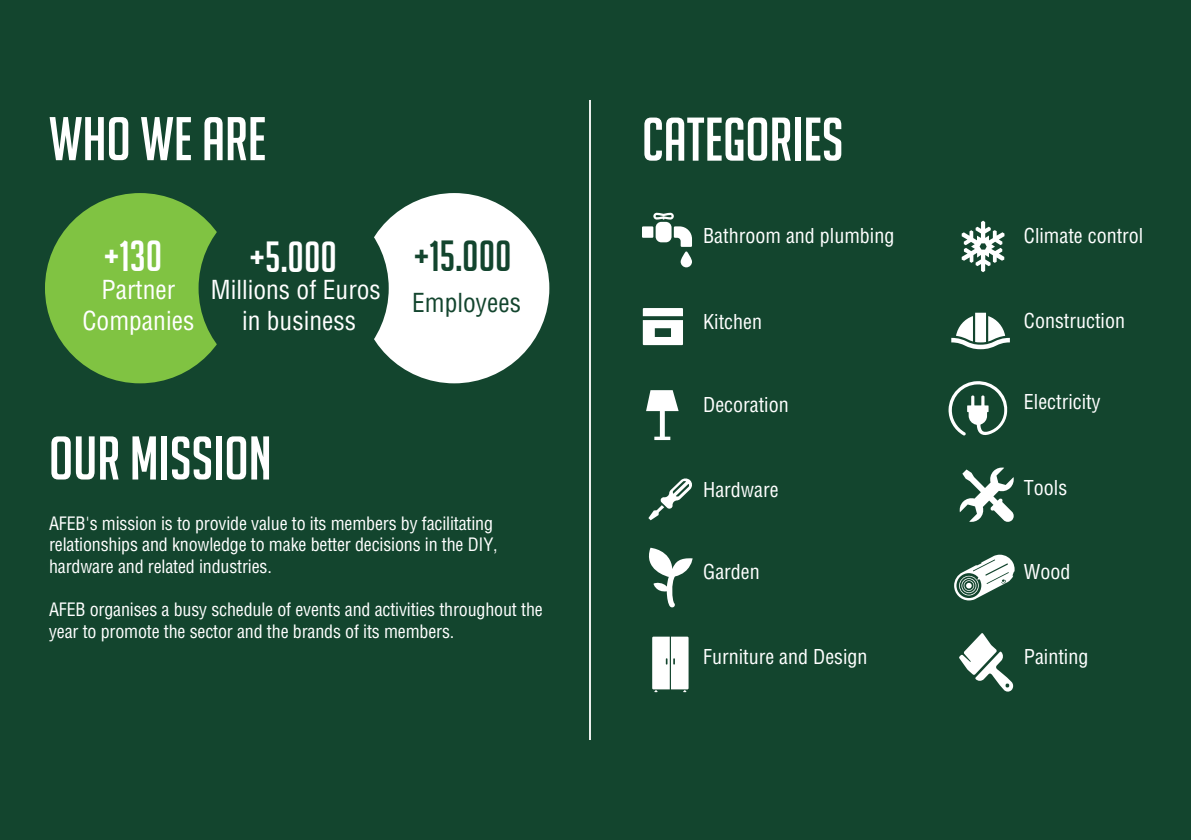
<style>
.page{position:relative;width:1191px;height:840px;background:#fff}
.page>*{position:absolute;margin:0;border:0;box-sizing:border-box;transform-origin:0 0}
.t1{font:60px "Big Noodle Titling";color:#fff}
.t2{font:42.6px "Big Noodle Titling";color:#fff}
.t3{font:42.6px "Big Noodle Titling";color:#13452e}
.t4{font:condensed 25.6px/30.6px "Helvetica";color:#fff;text-align:center}
.t5{font:condensed 25.6px "Helvetica";color:#13452e}
.t6{font:condensed 20px "Helvetica";color:#fff}
.t7{font:condensed 18px/21.6px "Helvetica";letter-spacing:-.01em;color:#fff}
</style>
<div class="page">
<div style="left:0;top:0;width:1191px;height:839px;background:#13452e"></div>
<div style="left:45px;top:193px;width:190px;height:190px;background:#80c342;border-radius:50%"></div>
<div style="left:359px;top:193px;width:190px;height:190px;background:#fff;border-radius:50%"></div>
<div style="left:198px;top:193px;width:191px;height:190px;background:#13452e;border-radius:50%"></div>
<div style="left:642px;top:226px;width:11px;height:12px;background:#fff"></div>
<div style="left:655px;top:222px;width:16px;height:20px;background:#fff;border-radius:6px"></div>
<svg style="left:674px;top:226px;width:18px;height:41px"></svg>
<svg style="left:653px;top:213px;width:21px;height:6px"></svg>
<svg style="left:643px;top:308px;width:40px;height:37px"></svg>
<svg style="left:646px;top:390px;width:32px;height:50px"></svg>
<svg style="left:648px;top:478px;width:44px;height:42px"></svg>
<svg style="left:649px;top:547px;width:43px;height:60px"></svg>
<svg style="left:652px;top:636px;width:36px;height:55px;background:#eaeeec"></svg>
<svg style="left:961px;top:220px;width:43px;height:52px"></svg>
<svg style="left:951px;top:312px;width:59px;height:37px"></svg>
<svg style="left:948px;top:381px;width:59px;height:54px"></svg>
<svg style="left:959px;top:467px;width:55px;height:55px"></svg>
<svg style="left:954px;top:554px;width:60px;height:46px"></svg>
<svg style="left:959px;top:633px;width:54px;height:58px"></svg>
<hr style="left:589px;top:100px;width:2px;height:639px;background:#fff">
<h1 class="t1" style="left:49px;top:106px;width:219px">WHO WE ARE</h1>
<h2 class="t2" style="left:103px;top:233px;width:60px">+130</h2>
<h2 class="t2" style="left:249px;top:233px;width:89px">+5.000</h2>
<h2 class="t3" style="left:413px;top:233px;width:100px">+15.000</h2>
<h3 class="t4" style="left:82px;top:274px;width:113px">Partner<br>Companies</h3>
<h3 class="t4" style="left:211px;top:274px;width:172px">Millions of Euros in business</h3>
<h3 class="t5" style="left:412px;top:286px;width:111px">Employees</h3>
<h1 class="t1" style="left:49px;top:425px;width:224px">OUR MISSION</h1>
<p class="t7" style="left:49px;top:512px;width:450px">AFEB's mission is to provide value to its members by facilitating relationships and knowledge to make better decisions in the DIY, hardware and related industries.</p>
<p class="t7" style="left:49px;top:598px;width:495px">AFEB organises a busy schedule of events and activities throughout the year to promote the sector and the brands of its members.</p>
<h1 class="t1" style="left:642px;top:107px;width:203px">CATEGORIES</h1>
<p class="t6" style="left:703px;top:223px;width:193px">Bathroom and plumbing</p>
<p class="t6" style="left:703px;top:309px;width:60px">Kitchen</p>
<p class="t6" style="left:703px;top:392px;width:87px">Decoration</p>
<p class="t6" style="left:703px;top:477px;width:77px">Hardware</p>
<p class="t6" style="left:703px;top:558px;width:58px">Garden</p>
<p class="t6" style="left:703px;top:643px;width:166px">Furniture and Design</p>
<p class="t6" style="left:1024px;top:223px;width:121px">Climate control</p>
<p class="t6" style="left:1024px;top:308px;width:103px">Construction</p>
<p class="t6" style="left:1024px;top:389px;width:78px">Electricity</p>
<p class="t6" style="left:1024px;top:475px;width:45px">Tools</p>
<p class="t6" style="left:1024px;top:558px;width:48px">Wood</p>
<p class="t6" style="left:1024px;top:643px;width:66px">Painting</p>
</div>
